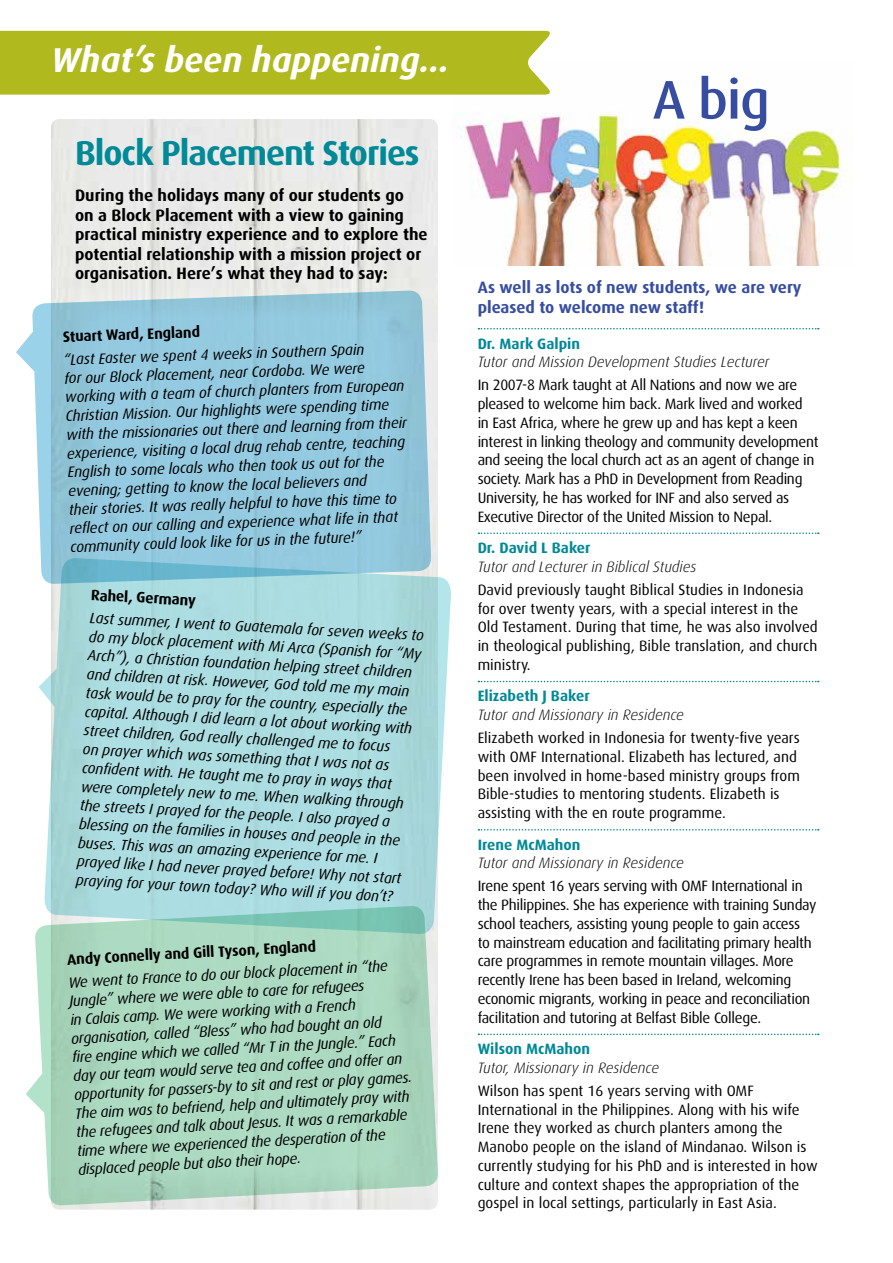
<style>
.page{position:relative;width:893px;height:1263px;background:#fff}
.page>*{position:absolute;margin:0;border:0;box-sizing:border-box;transform-origin:0 0}
.t1{font:500 54.6px "Dax";color:#374ea0}
.t2{font:700 34.5px "Dax";letter-spacing:-.03em;color:#008997}
.t3{font:italic 700 34.5px "Dax";color:#fff}
.t4{font:700 16.5px/19.5px "Dax";color:#000}
.t5{font:700 16.5px/19.5px "Dax";color:#374ea0}
.t6{font:italic 15px/18.8px "Dax";color:#000}
.t7{font:15px/18.8px "Dax";letter-spacing:-.02em;color:#000}
.t8{font:15px/18.8px "Dax";color:#000}
.t9{font:italic 300 15px "Dax";color:#000}
.t10{font:700 15px "Dax";color:#008997}
.t11{font:700 15px "Dax";color:#000}
</style>
<div class="page">
<div style="left:51px;top:119px;width:387px;height:1090px;background:#eaeae8"></div>
<img style="left:456px;top:112px;width:394px;height:154px">
<div style="left:0;top:31px;width:550px;height:64px;background:#b0b91d"></div>
<svg style="left:39px;top:557px;width:412px;height:348px;background:#aedce0"></svg>
<svg style="left:26px;top:905px;width:412px;height:301px;background:#aed9c4"></svg>
<svg style="left:16px;top:290px;width:415px;height:294px;background:#99cbdf"></svg>
<svg style="left:478px;top:328px;width:341px;height:1px"></svg>
<svg style="left:478px;top:532px;width:341px;height:2px"></svg>
<svg style="left:478px;top:681px;width:341px;height:1px"></svg>
<svg style="left:478px;top:829px;width:341px;height:1px"></svg>
<svg style="left:478px;top:1033px;width:341px;height:2px"></svg>
<h2 class="t3" style="left:51px;top:41px;width:399px">What’s been happening…</h2>
<h2 class="t2" style="left:75px;top:133px;width:346px">Block Placement Stories</h2>
<p class="t4" style="left:75px;top:186px;width:354px">During the holidays many of our students go<br>on a Block Placement with a view to gaining practical ministry experience and to explore the potential relationship with a mission project or organisation. Here’s what they had to say:</p>
<p class="t11" style="left:63px;top:328px;width:139px;rotate:-2deg">Stuart Ward, England</p>
<p class="t6" style="left:63px;top:350px;width:342px;rotate:-2deg">“Last Easter we spent 4 weeks in Southern Spain<br>for our Block Placement, near Cordoba. We were working with a team of church planters from European Christian Mission. Our highlights were spending time with the missionaries out there and learning from their experience, visiting a local drug rehab centre, teaching English to some locals who then took us out for the evening; getting to know the local believers and<br>their stories. It was really helpful to have this time to refl ect on our calling and experience what life in that community could look like for us in the future!”</p>
<p class="t11" style="left:91px;top:586px;width:107px;rotate:3deg">Rahel, Germany</p>
<p class="t6" style="left:90px;top:609px;width:336px;rotate:3deg">Last summer, I went to Guatemala for seven weeks to do my block placement with Mi Arca (Spanish for “My Arch”), a Christian foundation helping street children and children at risk. However, God told me my main task would be to pray for the country, especially the capital. Although I did learn a lot about working with street children, God really challenged me to focus<br>on prayer which was something that I was not as confi dent with. He taught me to pray in ways that were completely new to me. When walking through the streets I prayed for the people. I also prayed a blessing on the families in houses and people in the buses. This was an amazing experience for me. I prayed like I had never prayed before! Why not start praying for your town today? Who will if you don’t?</p>
<p class="t11" style="left:67px;top:951px;width:251px;rotate:-3deg">Andy Connelly and Gill Tyson, England</p>
<p class="t6" style="left:68px;top:973px;width:340px;rotate:-3deg">We went to France to do our block placement in “the Jungle” where we were able to care for refugees<br>in Calais camp. We were working with a French organisation, called “Bless” who had bought an old<br>fi re engine which we called “Mr T in the Jungle.” Each day our team would serve tea and coffee and offer an opportunity for passers-by to sit and rest or play games.<br>The aim was to befriend, help and ultimately pray with the refugees and talk about Jesus. It was a remarkable time where we experienced the desperation of the displaced people but also their hope.</p>
<h1 class="t1" style="left:653px;top:69px;width:119px">A big</h1>
<p class="t5" style="left:478px;top:278px;width:325px">As well as lots of new students, we are very pleased to welcome new staff!</p>
<p class="t10" style="left:478px;top:335px;width:104px">Dr. Mark Galpin</p>
<p class="t9" style="left:478px;top:354px;width:293px">Tutor and Mission Development Studies Lecturer</p>
<p class="t7" style="left:478px;top:376px;width:342px">In 2007-8 Mark taught at All Nations and now we are pleased to welcome him back. Mark lived and worked<br>in East Africa, where he grew up and has kept a keen interest in linking theology and community development and seeing the local church act as an agent of change in society. Mark has a PhD in Development from Reading University, he has worked for INF and also served as Executive Director of the United Mission to Nepal.</p>
<p class="t10" style="left:478px;top:539px;width:114px">Dr. David L Baker</p>
<p class="t9" style="left:478px;top:558px;width:220px">Tutor and Lecturer in Biblical Studies</p>
<p class="t8" style="left:478px;top:580px;width:342px">David previously taught Biblical Studies in Indonesia for over twenty years, with a special interest in the Old Testament. During that time, he was also involved in theological publishing, Bible translation, and church ministry.</p>
<p class="t10" style="left:478px;top:688px;width:114px">Elizabeth J Baker</p>
<p class="t9" style="left:478px;top:707px;width:208px">Tutor and Missionary in Residence</p>
<p class="t8" style="left:478px;top:729px;width:324px">Elizabeth worked in Indonesia for twenty-five years with OMF International. Elizabeth has lectured, and been involved in home-based ministry groups from Bible-studies to mentoring students. Elizabeth is assisting with the en route programme.</p>
<p class="t10" style="left:478px;top:836px;width:104px">Irene McMahon</p>
<p class="t9" style="left:478px;top:855px;width:208px">Tutor and Missionary in Residence</p>
<p class="t7" style="left:478px;top:877px;width:340px">Irene spent 16 years serving with OMF International in the Philippines. She has experience with training Sunday school teachers, assisting young people to gain access<br>to mainstream education and facilitating primary health care programmes in remote mountain villages. More recently Irene has been based in Ireland, welcoming economic migrants, working in peace and reconciliation facilitation and tutoring at Belfast Bible College.</p>
<p class="t10" style="left:478px;top:1040px;width:114px">Wilson McMahon</p>
<p class="t9" style="left:478px;top:1059px;width:183px">Tutor, Missionary in Residence</p>
<p class="t8" style="left:478px;top:1081px;width:341px">Wilson has spent 16 years serving with OMF International in the Philippines. Along with his wife Irene they worked as church planters among the Manobo people on the island of Mindanao. Wilson is currently studying for his PhD and is interested in how culture and context shapes the appropriation of the gospel in local settings, particularly in East Asia.</p>
</div>
